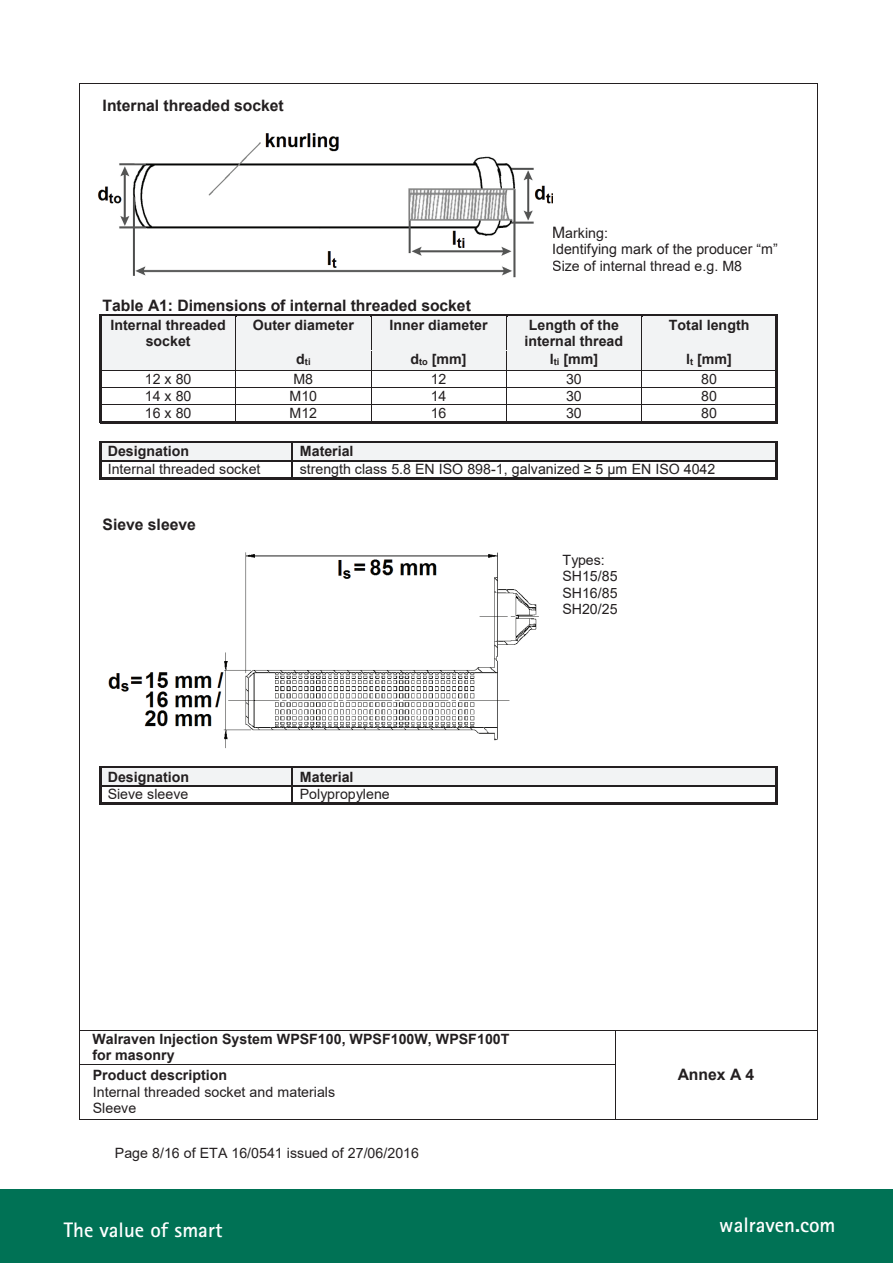
<style>
.page{position:relative;width:893px;height:1263px;background:#fff}
.page>*{position:absolute;margin:0;border:0;box-sizing:border-box;transform-origin:0 0}
.t1{font:700 21px "Rotis Sans Serif Std";color:#fff}
.t2{font:700 15.75px "Arial";color:#231f20}
.t3{font:14.25px/16.4px "Arial";color:#231f20}
.t4{font:700 14.25px/16.4px "Arial";color:#231f20}
.t5{font:700 9.3px "Arial";color:#231f20}
.s1{font-size:15.75px}
.s2{font-size:14.25px}
</style>
<div class="page">
<div style="left:0;top:1189px;width:893px;height:74px;background:#007255"></div>
<div style="left:102px;top:316px;width:134px;height:54px;background:#f2f3f4"></div>
<div style="left:236px;top:316px;width:135px;height:34px;background:#f2f3f4"></div>
<div style="left:371px;top:316px;width:135px;height:34px;background:#f2f3f4"></div>
<div style="left:507px;top:316px;width:134px;height:34px;background:#f2f3f4"></div>
<div style="left:642px;top:316px;width:134px;height:34px;background:#f2f3f4"></div>
<hr style="left:100px;top:314px;width:136px;height:2px;background:#231f20">
<hr style="left:236px;top:314px;width:135px;height:2px;background:#231f20">
<hr style="left:371px;top:314px;width:135px;height:2px;background:#231f20">
<hr style="left:506px;top:314px;width:135px;height:2px;background:#231f20">
<hr style="left:641px;top:314px;width:135px;height:2px;background:#231f20">
<hr style="left:100px;top:316px;width:2px;height:34px;background:#231f20">
<hr style="left:236px;top:316px;width:1px;height:34px;background:#231f20">
<hr style="left:371px;top:316px;width:1px;height:34px;background:#231f20">
<hr style="left:506px;top:316px;width:1px;height:34px;background:#231f20">
<hr style="left:641px;top:316px;width:1px;height:34px;background:#231f20">
<hr style="left:776px;top:316px;width:2px;height:34px;background:#231f20">
<div style="left:236px;top:351px;width:135px;height:19px;background:#f2f3f4"></div>
<div style="left:371px;top:351px;width:135px;height:19px;background:#f2f3f4"></div>
<div style="left:507px;top:351px;width:134px;height:19px;background:#f2f3f4"></div>
<div style="left:642px;top:351px;width:134px;height:19px;background:#f2f3f4"></div>
<hr style="left:236px;top:350px;width:135px;height:1px;background:#f2f3f4">
<hr style="left:371px;top:350px;width:135px;height:1px;background:#f2f3f4">
<hr style="left:507px;top:350px;width:134px;height:1px;background:#f2f3f4">
<hr style="left:642px;top:350px;width:134px;height:1px;background:#f2f3f4">
<hr style="left:100px;top:370px;width:678px;height:1px;background:#231f20">
<hr style="left:100px;top:387px;width:678px;height:1px;background:#231f20">
<hr style="left:100px;top:404px;width:678px;height:1px;background:#231f20">
<svg style="left:100px;top:350px;width:2px;height:71px"></svg>
<hr style="left:100px;top:421px;width:136px;height:2px;background:#231f20">
<hr style="left:236px;top:421px;width:135px;height:2px;background:#231f20">
<svg style="left:371px;top:351px;width:1px;height:70px"></svg>
<hr style="left:371px;top:421px;width:135px;height:2px;background:#231f20">
<svg style="left:506px;top:350px;width:1px;height:71px"></svg>
<hr style="left:506px;top:421px;width:135px;height:2px;background:#231f20">
<svg style="left:641px;top:350px;width:1px;height:71px"></svg>
<hr style="left:641px;top:421px;width:135px;height:2px;background:#231f20">
<svg style="left:776px;top:350px;width:2px;height:73px"></svg>
<div style="left:101px;top:443px;width:190px;height:17px;background:#f2f3f4"></div>
<div style="left:293px;top:443px;width:483px;height:17px;background:#f2f3f4"></div>
<hr style="left:99px;top:441px;width:192px;height:2px;background:#231f20">
<hr style="left:291px;top:441px;width:485px;height:2px;background:#231f20">
<hr style="left:99px;top:460px;width:677px;height:1px;background:#231f20">
<svg style="left:99px;top:443px;width:2px;height:34px"></svg>
<hr style="left:99px;top:477px;width:192px;height:2px;background:#231f20">
<svg style="left:291px;top:443px;width:3px;height:34px"></svg>
<hr style="left:291px;top:477px;width:485px;height:2px;background:#231f20">
<svg style="left:776px;top:441px;width:2px;height:38px"></svg>
<div style="left:101px;top:769px;width:190px;height:16px;background:#f2f3f4"></div>
<div style="left:293px;top:769px;width:483px;height:16px;background:#f2f3f4"></div>
<hr style="left:99px;top:766px;width:192px;height:2px;background:#231f20">
<hr style="left:101px;top:768px;width:190px;height:1px;background:#f2f3f4">
<hr style="left:291px;top:766px;width:485px;height:2px;background:#231f20">
<hr style="left:293px;top:768px;width:483px;height:1px;background:#f2f3f4">
<hr style="left:99px;top:785px;width:677px;height:1px;background:#231f20">
<svg style="left:99px;top:768px;width:2px;height:34px"></svg>
<hr style="left:99px;top:802px;width:192px;height:2px;background:#231f20">
<svg style="left:291px;top:768px;width:3px;height:34px"></svg>
<hr style="left:291px;top:802px;width:485px;height:2px;background:#231f20">
<svg style="left:776px;top:766px;width:2px;height:38px"></svg>
<hr style="left:80px;top:83px;width:738px;height:1px;background:#231f20">
<hr style="left:80px;top:84px;width:1px;height:946px;background:#231f20">
<hr style="left:817px;top:84px;width:1px;height:946px;background:#231f20">
<hr style="left:80px;top:1030px;width:737px;height:1px;background:#231f20">
<hr style="left:80px;top:1031px;width:1px;height:33px;background:#231f20">
<hr style="left:615px;top:1031px;width:1px;height:33px;background:#231f20">
<hr style="left:817px;top:1031px;width:1px;height:33px;background:#231f20">
<hr style="left:80px;top:1064px;width:535px;height:1px;background:#231f20">
<hr style="left:80px;top:1064px;width:1px;height:56px;background:#231f20">
<hr style="left:80px;top:1119px;width:535px;height:1px;background:#231f20">
<hr style="left:615px;top:1064px;width:1px;height:56px;background:#231f20">
<hr style="left:615px;top:1119px;width:202px;height:1px;background:#231f20">
<hr style="left:817px;top:1064px;width:1px;height:56px;background:#231f20">
<img style="left:97px;top:133px;width:455px;height:145px">
<img style="left:108px;top:552px;width:431px;height:196px">
<p class="t2" style="left:103px;top:97px;width:183px">Internal threaded socket</p>
<p class="t3" style="left:552px;top:224px;width:227px"><span class="s1">M</span>arking:<br>Identifying mark of the producer “m”<br>Size of internal thread e.g. M8</p>
<p class="t2" style="left:103px;top:296px;width:370px">Table A1: Dimensions of internal threaded socket</p>
<p class="t4" style="left:111px;top:316px;width:117px;text-align:center">Internal threaded socket</p>
<p class="t4" style="left:253px;top:316px;width:103px">Outer diameter</p>
<p class="t4" style="left:390px;top:316px;width:99px">Inner diameter</p>
<p class="t4" style="left:525px;top:316px;width:100px">Length of the internal thread</p>
<p class="t4" style="left:669px;top:316px;width:82px">Total length</p>
<p class="t5" style="left:296px;top:357px;width:16px"><span class="s2">d</span>ti</p>
<p class="t4" style="left:410px;top:351px;width:58px">d<sub>to</sub> [mm]</p>
<p class="t4" style="left:550px;top:351px;width:50px">l<sub>ti</sub> [mm]</p>
<p class="t4" style="left:686px;top:351px;width:47px">l<sub>t</sub> [mm]</p>
<p class="t3" style="left:145px;top:371px;width:48px">12 x 80</p>
<p class="t3" style="left:293px;top:371px;width:21px">M8</p>
<p class="t3" style="left:431px;top:371px;width:17px">12</p>
<p class="t3" style="left:566px;top:371px;width:17px">30</p>
<p class="t3" style="left:701px;top:371px;width:17px">80</p>
<p class="t3" style="left:145px;top:388px;width:48px">14 x 80</p>
<p class="t3" style="left:290px;top:388px;width:29px">M10</p>
<p class="t3" style="left:431px;top:388px;width:17px">14</p>
<p class="t3" style="left:566px;top:388px;width:17px">30</p>
<p class="t3" style="left:701px;top:388px;width:17px">80</p>
<p class="t3" style="left:145px;top:405px;width:48px">16 x 80</p>
<p class="t3" style="left:290px;top:405px;width:29px">M12</p>
<p class="t3" style="left:431px;top:405px;width:17px">16</p>
<p class="t3" style="left:566px;top:405px;width:17px">30</p>
<p class="t3" style="left:701px;top:405px;width:17px">80</p>
<p class="t4" style="left:108px;top:443px;width:83px">Designation</p>
<p class="t4" style="left:300px;top:443px;width:55px">Material</p>
<p class="t3" style="left:108px;top:461px;width:154px">Internal threaded socket</p>
<p class="t3" style="left:300px;top:461px;width:417px">strength class 5.8 EN ISO 898-1, galvanized ≥ 5 μm EN ISO 4042</p>
<p class="t2" style="left:103px;top:516px;width:95px">Sieve sleeve</p>
<p class="t4" style="left:108px;top:768px;width:83px">Designation</p>
<p class="t4" style="left:300px;top:768px;width:55px">Material</p>
<p class="t3" style="left:108px;top:786px;width:82px">Sieve sleeve</p>
<p class="t3" style="left:300px;top:786px;width:92px">Polypropylene</p>
<p class="t3" style="left:562px;top:552px;width:57px">Types:<br>SH15/85<br>SH16/85<br>SH20/25</p>
<p class="t4" style="left:92px;top:1031px;width:418px">Walraven Injection System WPSF100, WPSF100W, WPSF100T for masonry</p>
<p class="t4" style="left:93px;top:1067px;width:136px">Product description</p>
<p class="t2" style="left:678px;top:1066px;width:78px">Annex A 4</p>
<p class="t3" style="left:93px;top:1083px;width:244px">Internal threaded socket and materials<br>Sleeve</p>
<p class="t3" style="left:115px;top:1145px;width:306px">Page 8/16 of ETA 16/0541 issued of 27/06/2016</p>
<h1 class="t1" style="left:64px;top:1222px;width:160px">The value of smart</h1>
<h1 class="t1" style="left:719px;top:1217px;width:118px">walraven.com</h1>
</div>
